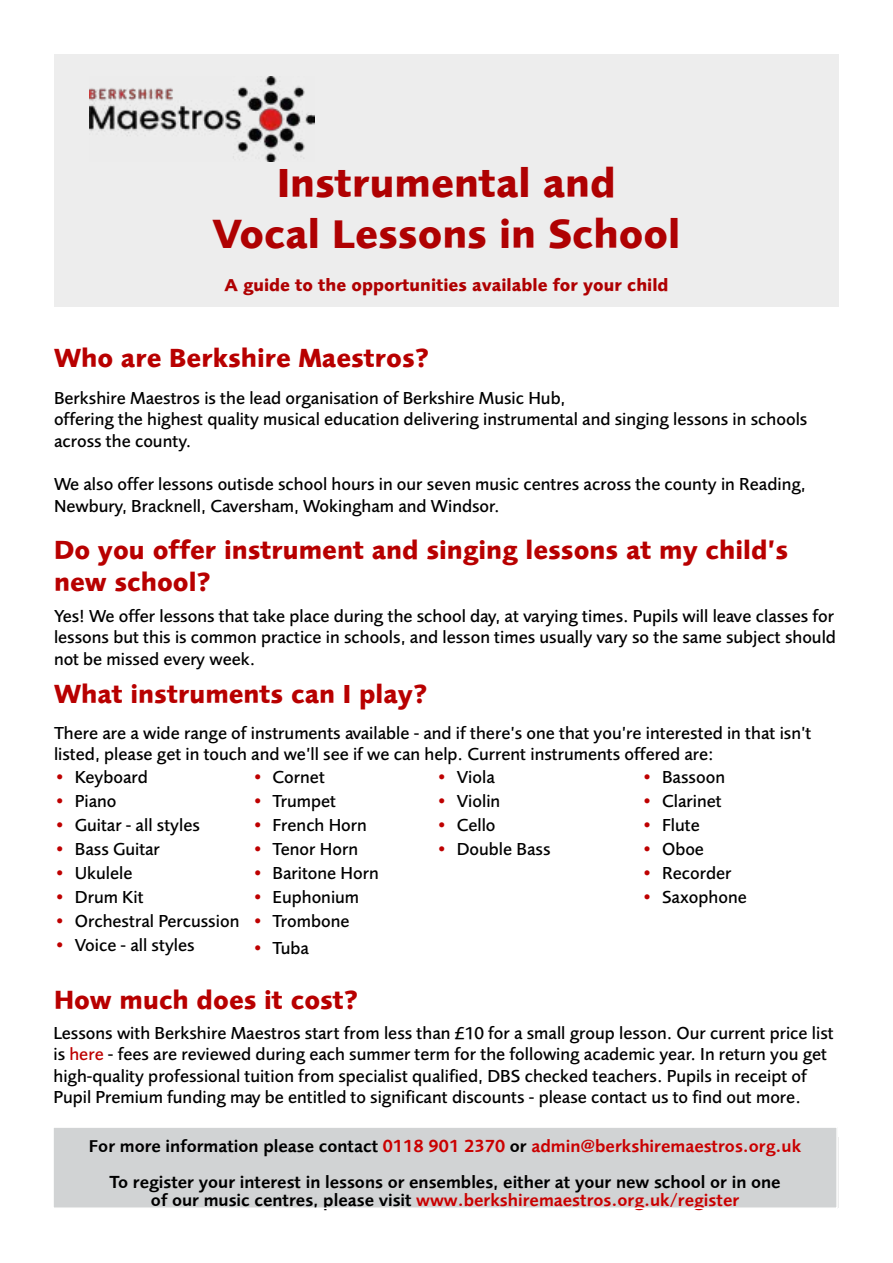
<style>
.page{position:relative;width:893px;height:1263px;background:#fff}
.page>*{position:absolute;margin:0;border:0;box-sizing:border-box;transform-origin:0 0}
.t1{font:700 42px/50.4px "Foundry Sans";color:#af0102;text-align:center}
.t2{font:700 27px/32.4px "Foundry Sans";color:#b80000}
.t3{font:500 18px/21.6px "Foundry Sans";color:#000}
.t4{font:600 18px/36px "Foundry Sans";color:#000;text-align:center}
.t5{font:600 18px "Foundry Sans";color:#ca0000}
.t6{font:700 18px "Foundry Sans";color:#af0102}
.s1{color:#be0000}
.s2{color:#ca0000}
.s3{color:#000}
</style>
<div class="page">
<div style="left:54px;top:54px;width:785px;height:252px;background:#ededed"></div>
<img style="left:89px;top:77px;width:226px;height:85px">
<div style="left:53px;top:1127px;width:784px;height:81px;background:#d1d3d4"></div>
<div style="left:52px;top:1126px;width:786px;height:83px;border:2px solid #fff"></div>
<h1 class="t1" style="left:213px;top:158px;width:469px">Instrumental and<br>Vocal Lessons in School</h1>
<p class="t6" style="left:224px;top:274px;width:446px">A guide to the opportunities available for your child</p>
<h2 class="t2" style="left:54px;top:342px;width:377px">Who are Berkshire Maestros?</h2>
<p class="t3" style="left:54px;top:387px;width:755px">Berkshire Maestros is the lead organisation of Berkshire Music Hub,<br>offering the highest quality musical education delivering instrumental and singing lessons in schools across the county.</p>
<p class="t3" style="left:54px;top:473px;width:753px">We also offer lessons outisde school hours in our seven music centres across the county in Reading,<br>Newbury, Bracknell, Caversham, Wokingham and Windsor.</p>
<h2 class="t2" style="left:54px;top:533px;width:736px">Do you offer instrument and singing lessons at my child’s new school?</h2>
<p class="t3" style="left:54px;top:605px;width:783px;text-align:justify">Yes! We offer lessons that take place during the school day, at varying times. Pupils will leave classes for lessons but this is common practice in schools, and lesson times usually vary so the same subject should not be missed every week.</p>
<h2 class="t2" style="left:54px;top:678px;width:375px">What instruments can I play?</h2>
<p class="t3" style="left:54px;top:722px;width:759px">There are a wide range of instruments available - and if there’s one that you’re interested in that isn’t listed, please get in touch and we’ll see if we can help. Current instruments offered are:</p>
<p class="t3" style="left:252px;top:766px;width:75px"><span class="s1">•</span> Cornet</p>
<p class="t3" style="left:252px;top:790px;width:86px"><span class="s1">•</span> Trumpet</p>
<p class="t3" style="left:252px;top:814px;width:117px"><span class="s1">•</span> French Horn</p>
<p class="t3" style="left:252px;top:838px;width:108px"><span class="s1">•</span> Tenor Horn</p>
<p class="t3" style="left:252px;top:862px;width:129px"><span class="s1">•</span> Baritone Horn</p>
<p class="t3" style="left:252px;top:886px;width:109px"><span class="s1">•</span> Euphonium</p>
<p class="t3" style="left:252px;top:910px;width:99px"><span class="s1">•</span> Trombone</p>
<p class="t3" style="left:252px;top:937px;width:59px"><span class="s1">•</span> Tuba</p>
<p class="t3" style="left:436px;top:766px;width:61px"><span class="s1">•</span> Viola</p>
<p class="t3" style="left:436px;top:790px;width:66px"><span class="s1">•</span> Violin</p>
<p class="t3" style="left:436px;top:814px;width:61px"><span class="s1">•</span> Cello</p>
<p class="t3" style="left:436px;top:838px;width:116px"><span class="s1">•</span> Double Bass</p>
<p class="t3" style="left:54px;top:766px;width:96px"><span class="s1">•</span> Keyboard</p>
<p class="t3" style="left:54px;top:790px;width:64px"><span class="s1">•</span> Piano</p>
<p class="t3" style="left:54px;top:814px;width:147px"><span class="s1">•</span> Guitar - all styles</p>
<p class="t3" style="left:54px;top:838px;width:107px"><span class="s1">•</span> Bass Guitar</p>
<p class="t3" style="left:54px;top:862px;width:80px"><span class="s1">•</span> Ukulele</p>
<p class="t3" style="left:54px;top:886px;width:91px"><span class="s1">•</span> Drum Kit</p>
<p class="t3" style="left:54px;top:910px;width:187px"><span class="s1">•</span> Orchestral Percussion</p>
<p class="t3" style="left:54px;top:934px;width:142px"><span class="s1">•</span> Voice - all styles</p>
<p class="t3" style="left:641px;top:766px;width:85px"><span class="s1">•</span> Bassoon</p>
<p class="t3" style="left:641px;top:790px;width:82px"><span class="s1">•</span> Clarinet</p>
<p class="t3" style="left:641px;top:814px;width:60px"><span class="s1">•</span> Flute</p>
<p class="t3" style="left:641px;top:838px;width:64px"><span class="s1">•</span> Oboe</p>
<p class="t3" style="left:641px;top:862px;width:92px"><span class="s1">•</span> Recorder</p>
<p class="t3" style="left:641px;top:886px;width:107px"><span class="s1">•</span> Saxophone</p>
<h2 class="t2" style="left:54px;top:983px;width:306px">How much does it cost?</h2>
<p class="t3" style="left:54px;top:1022px;width:782px">Lessons with Berkshire Maestros start from less than £10 for a small group lesson. Our current price list is <span class="s1">here</span> - fees are reviewed during each summer term for the following academic year. In return you get high-quality professional tuition from specialist qualified, DBS checked teachers. Pupils in receipt of Pupil Premium funding may be entitled to significant discounts - please contact us to find out more.</p>
<p class="t4" style="left:89px;top:1128px;width:714px">For more information please contact <span class="s2">0118 901 2370</span> or <span class="s2">admin@berkshiremaestros.org.uk<br></span>To register your interest in lessons or ensembles, either at your new school or in one</p>
<p class="t5" style="left:151px;top:1190px;width:590px"><span class="s3">of our music centres, please visit</span> www.berkshiremaestros.org.uk/register</p>
</div>
